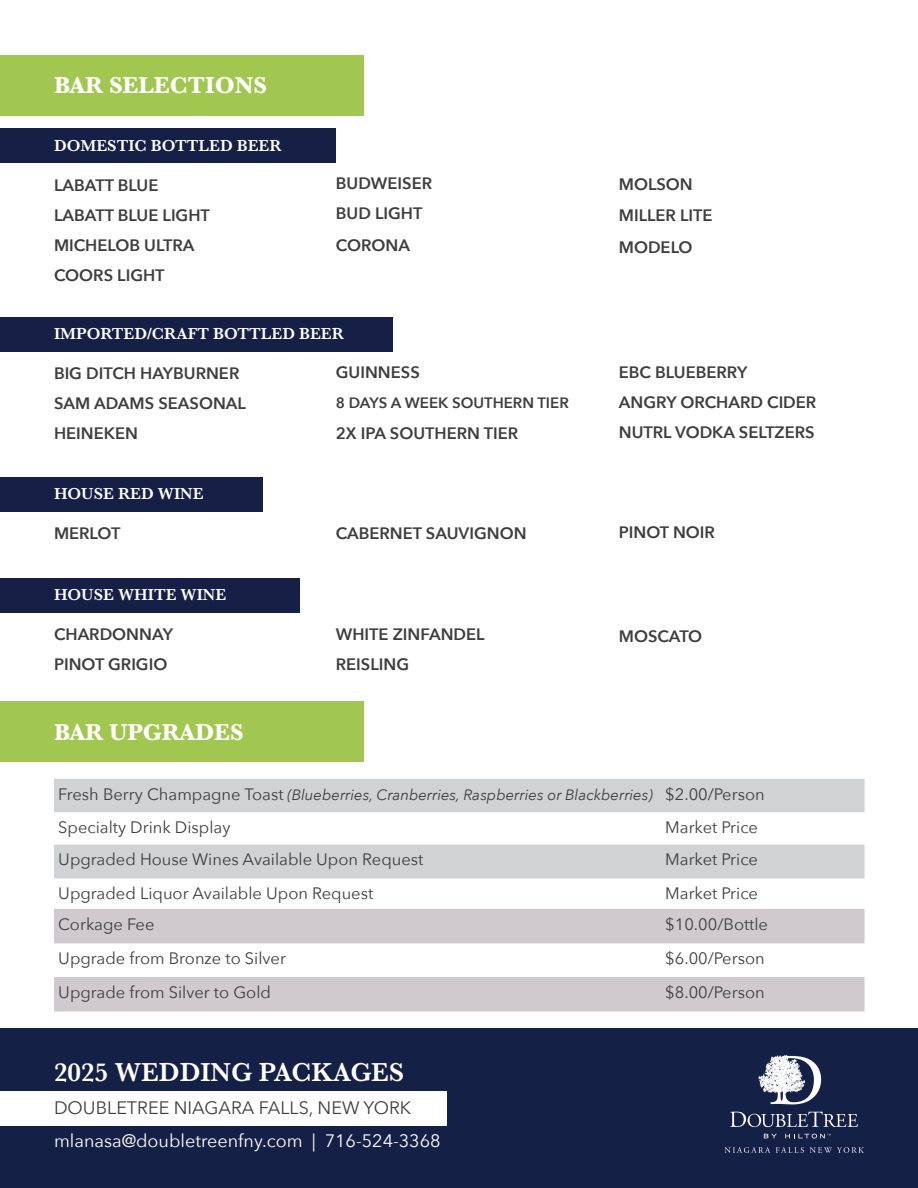
<style>
.page{position:relative;width:918px;height:1188px;background:#fff}
.page>*{position:absolute;margin:0;border:0;box-sizing:border-box;transform-origin:0 0}
.t1{font:600 27px "Baskerville";color:#fff}
.t2{font:700 27px "Baskerville";color:#fff}
.t3{font:700 24px "Baskerville";color:#fff}
.t4{font:18px "Avenir Next";color:#fff}
.t5{font:18px "Avenir Next";color:#3e3e3f}
.t6{font:600 16.5px/30px "Avenir Next";color:#3e3e3f}
.t7{font:16.5px "Avenir Next";color:#3e3e3f}
.t8{font:600 16.5px "Baskerville";color:#fff}
.t9{font:italic 15px "Avenir Next";color:#3e3e3f}
.t10{font:600 15px "Avenir Next";color:#3e3e3f}
.s1{font-style:normal;font-size:16.5px}
</style>
<div class="page">
<div style="left:0;top:1028px;width:918px;height:160px;background:#152046"></div>
<svg style="left:758px;top:1055px;width:63px;height:49px"></svg>
<svg style="left:730px;top:1112px;width:128px;height:15px"></svg>
<svg style="left:764px;top:1134px;width:13px;height:4px"></svg>
<svg style="left:785px;top:1134px;width:46px;height:4px"></svg>
<svg style="left:725px;top:1147px;width:45px;height:6px"></svg>
<svg style="left:776px;top:1147px;width:28px;height:6px"></svg>
<svg style="left:810px;top:1147px;width:54px;height:6px"></svg>
<div style="left:0;top:1092px;width:446px;height:34px;background:#fff"></div>
<div style="left:0;top:55px;width:364px;height:61px;background:#a1c750"></div>
<div style="left:0;top:702px;width:364px;height:60px;background:#a1c750"></div>
<div style="left:0;top:129px;width:336px;height:34px;background:#162046"></div>
<div style="left:0;top:317px;width:392px;height:34px;background:#162046"></div>
<div style="left:0;top:477px;width:262px;height:34px;background:#162046"></div>
<div style="left:0;top:578px;width:300px;height:34px;background:#162046"></div>
<div style="left:54px;top:779px;width:811px;height:33px;background:#d1d2d4"></div>
<div style="left:54px;top:845px;width:811px;height:33px;background:#d1d2d4"></div>
<div style="left:54px;top:909px;width:811px;height:34px;background:#d0cacf"></div>
<div style="left:54px;top:977px;width:811px;height:35px;background:#d0cacf"></div>
<h2 class="t3" style="left:54px;top:69px;width:215px">BAR SELECTIONS</h2>
<h1 class="t2" style="left:54px;top:68px;width:105px">SALADS</h1>
<p class="t8" style="left:54px;top:134px;width:229px">DOMESTIC BOTTLED BEER</p>
<p class="t6" style="left:54px;top:169px;width:157px">LABATT BLUE<br>LABATT BLUE LIGHT<br>MICHELOB ULTRA<br>COORS LIGHT</p>
<p class="t6" style="left:336px;top:168px;width:98px">BUDWEISER<br>BUD LIGHT</p>
<p class="t6" style="left:336px;top:230px;width:76px">CORONA</p>
<p class="t8" style="left:54px;top:322px;width:291px">IMPORTED/CRAFT BOTTLED BEER</p>
<p class="t6" style="left:54px;top:358px;width:194px">BIG DITCH HAYBURNER<br>SAM ADAMS SEASONAL<br>HEINEKEN</p>
<p class="t8" style="left:54px;top:482px;width:151px">HOUSE RED WINE</p>
<p class="t6" style="left:54px;top:518px;width:68px">MERLOT</p>
<p class="t8" style="left:54px;top:583px;width:174px">HOUSE WHITE WINE</p>
<p class="t6" style="left:54px;top:619px;width:120px">CHARDONNAY<br>PINOT GRIGIO</p>
<h2 class="t3" style="left:54px;top:715px;width:191px">BAR UPGRADES</h2>
<p class="t6" style="left:336px;top:356px;width:85px">GUINNESS</p>
<p class="t10" style="left:336px;top:390px;width:234px">8 DAYS A WEEK SOUTHERN TIER</p>
<p class="t6" style="left:336px;top:418px;width:184px">2X IPA SOUTHERN TIER</p>
<p class="t6" style="left:336px;top:518px;width:192px">CABERNET SAUVIGNON</p>
<p class="t6" style="left:336px;top:619px;width:150px">WHITE ZINFANDEL<br>REISLING</p>
<p class="t6" style="left:619px;top:168px;width:95px;line-height:31.5px">MOLSON<br>MILLER LITE<br>MODELO</p>
<p class="t6" style="left:619px;top:357px;width:199px">EBC BLUEBERRY<br>ANGRY ORCHARD CIDER<br>NUTRL VODKA SELTZERS</p>
<p class="t6" style="left:619px;top:517px;width:98px">PINOT NOIR</p>
<p class="t6" style="left:619px;top:621px;width:85px">MOSCATO</p>
<p class="t9" style="left:58px;top:782px;width:708px"><span class="s1">Fresh Berry Champagne Toast</span> (Blueberries, Cranberries, Raspberries or Blackberries) <span class="s1">$2.00/Person</span></p>
<p class="t7" style="left:58px;top:813px;width:174px">Specialty Drink Display</p>
<p class="t7" style="left:665px;top:813px;width:94px">Market Price</p>
<p class="t7" style="left:58px;top:846px;width:367px">Upgraded House Wines Available Upon Request</p>
<p class="t7" style="left:665px;top:846px;width:94px">Market Price</p>
<p class="t7" style="left:58px;top:880px;width:317px">Upgraded Liquor Available Upon Request</p>
<p class="t7" style="left:665px;top:880px;width:94px">Market Price</p>
<p class="t7" style="left:58px;top:910px;width:98px">Corkage Fee</p>
<p class="t7" style="left:665px;top:910px;width:104px">$10.00/Bottle</p>
<p class="t7" style="left:58px;top:945px;width:229px">Upgrade from Bronze to Silver</p>
<p class="t7" style="left:665px;top:945px;width:101px">$6.00/Person</p>
<p class="t7" style="left:58px;top:978px;width:214px">Upgrade from Silver to Gold</p>
<p class="t7" style="left:665px;top:978px;width:101px">$8.00/Person</p>
<h1 class="t1" style="left:54px;top:1053px;width:352px">2025 WEDDING PACKAGES</h1>
<p class="t5" style="left:54px;top:1093px;width:359px">DOUBLETREE NIAGARA FALLS, NEW YORK</p>
<p class="t4" style="left:54px;top:1126px;width:388px">mlanasa@doubletreenfny.com | 716-524-3368</p>
</div>
